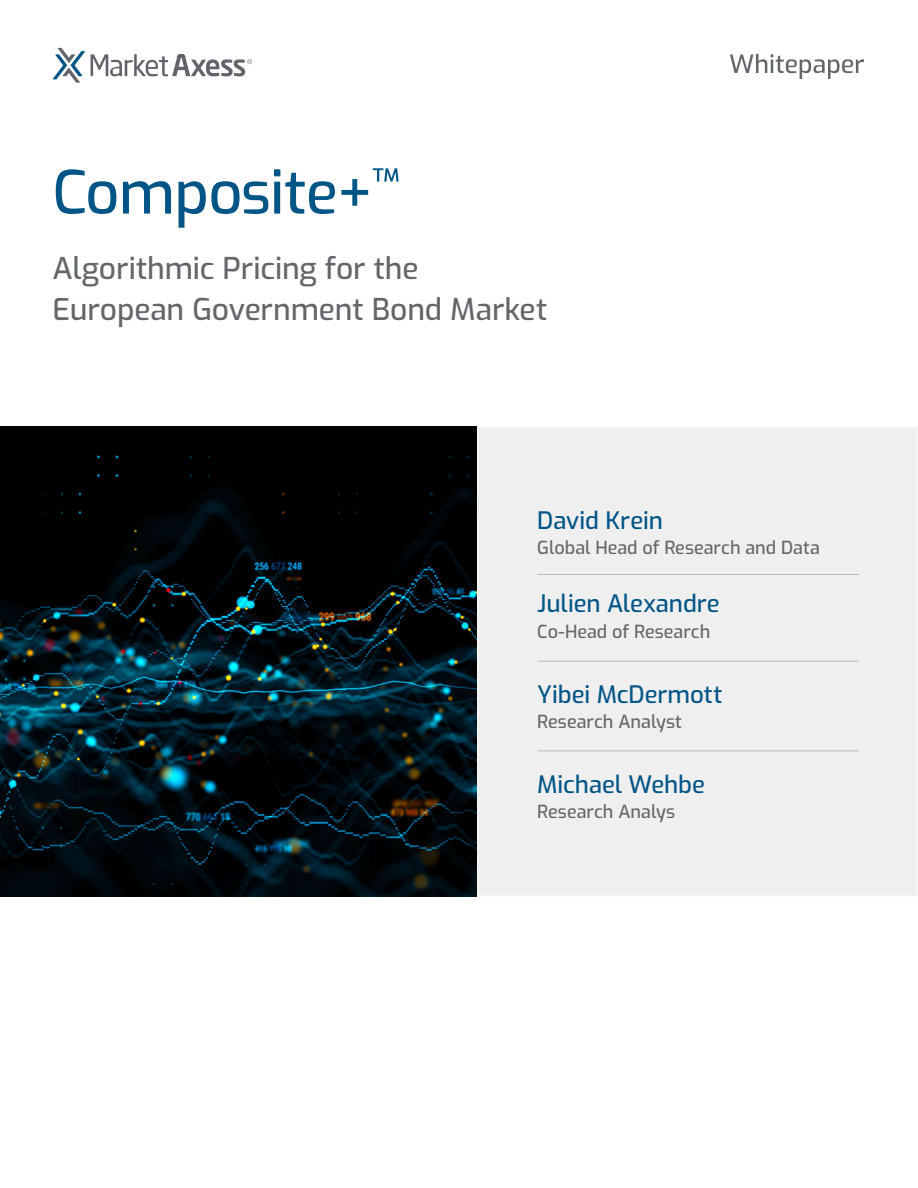
<style>
.page{position:relative;width:918px;height:1188px;background:#fff}
.page>*{position:absolute;margin:0;border:0;box-sizing:border-box;transform-origin:0 0}
.t1{font:500 59.55px "Exo";letter-spacing:-.01em;color:#005587}
.t2{font:500 30px/40.2px "Exo";letter-spacing:-.005em;color:#63666a}
.t3{font:500 24px "Exo";letter-spacing:-.005em;color:#005587}
.t4{font:500 18px "Exo";color:#63666a}
</style>
<div class="page">
<div style="left:478px;top:427px;width:439px;height:469px;background:#efefef"></div>
<div style="left:477px;top:427px;width:441px;height:469px;border:2px solid #f7f6f3"></div>
<img style="left:0;top:427px;width:477px;height:469px">
<svg style="left:373px;top:168px;width:26px;height:14px"></svg>
<hr style="left:538px;top:574px;width:321px;height:1px;background:#97999b">
<hr style="left:538px;top:661px;width:321px;height:1px;background:#97999b">
<hr style="left:538px;top:750px;width:321px;height:1px;background:#97999b">
<svg style="left:53px;top:48px;width:32px;height:35px"></svg>
<svg style="left:91px;top:54px;width:161px;height:22px"></svg>
<svg style="left:730px;top:54px;width:134px;height:25px"></svg>
<h1 class="t1" style="left:52px;top:148px;width:322px">Composite+</h1>
<h2 class="t2" style="left:52px;top:247px;width:496px">Algorithmic Pricing for the<br>European Government Bond Market</h2>
<h3 class="t3" style="left:537px;top:502px;width:127px">David Krein</h3>
<p class="t4" style="left:537px;top:534px;width:284px">Global Head of Research and Data</p>
<h3 class="t3" style="left:537px;top:586px;width:184px">Julien Alexandre</h3>
<p class="t4" style="left:537px;top:618px;width:175px">Co-Head of Research</p>
<h3 class="t3" style="left:537px;top:676px;width:187px">Yibei McDermott</h3>
<p class="t4" style="left:537px;top:708px;width:146px">Research Analyst</p>
<h3 class="t3" style="left:537px;top:766px;width:169px">Michael Wehbe</h3>
<p class="t4" style="left:537px;top:798px;width:139px">Research Analys</p>
</div>
